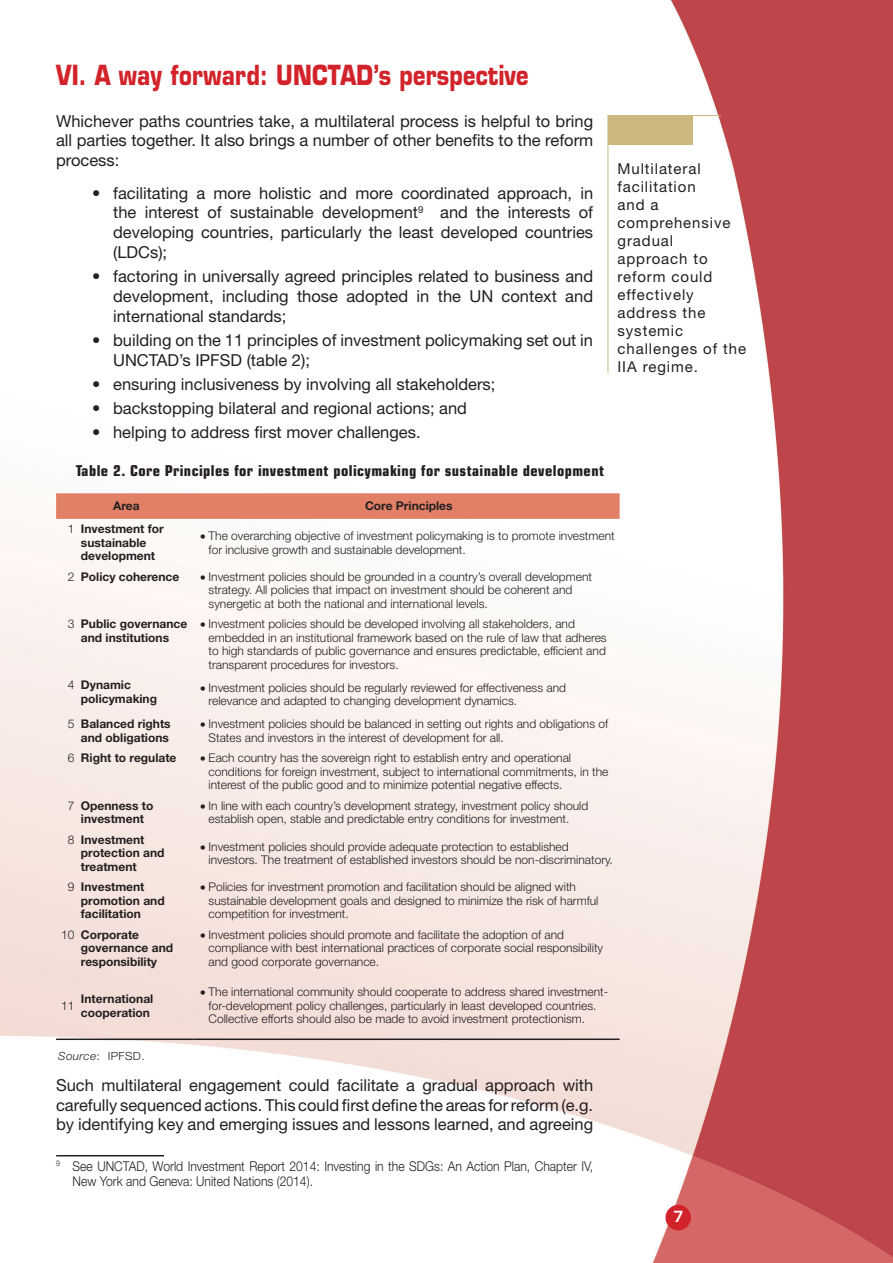
<style>
.page{position:relative;width:893px;height:1263px;background:#fff}
.page>*{position:absolute;margin:0;border:0;box-sizing:border-box;transform-origin:0 0}
.Body{font:700 27px "Eurostile LT Std";letter-spacing:.01em;color:#d2232a;scale:.8 1}
.Body-2{font:16.5px/19.8px "Helvetica Neue LT Std";color:#231f20;text-align:justify}
.Default{font:15px/18px "Helvetica Neue LT Std";letter-spacing:.06em;color:#231f20}
.t1{font:700 condensed 15px "Eurostile LT Std";letter-spacing:.025em;color:#231f20;scale:1.05 1}
.t2{font:600 15px "Eurostile LT Std";color:#fff}
.footnote{font:300 13.5px/15px "Helvetica Neue LT Std";color:#231f20;scale:.9 1}
.t3{font:300 12px/13.5px "Helvetica Neue LT Std";color:#231f20}
.t4{font:700 12px/13.5px "Helvetica Neue LT Std";color:#231f20}
.TABLE_SOURCE{font:300 11.25px "Helvetica Neue LT Std";letter-spacing:.03em;color:#231f20;scale:1.05 1}
.s1{font-style:italic}
</style>
<div class="page">
<img style="left:0;top:0;width:893px;height:1263px">
<div style="left:665px;top:1205px;width:26px;height:25px;background:#d2232a;border-radius:50%"></div>
<svg style="left:56px;top:493px;width:564px;height:26px"></svg>
<hr style="left:56px;top:1038px;width:23px;height:2px;background:#231f20">
<hr style="left:79px;top:1038px;width:114px;height:2px;background:#231f20">
<hr style="left:198px;top:1038px;width:422px;height:2px;background:#231f20">
<hr style="left:56px;top:1155px;width:108px;height:1px;background:#231f20">
<div style="left:608px;top:116px;width:85px;height:28px;background:#ccb77e"></div>
<hr style="left:608px;top:115px;width:1px;height:258px;background:#ccb77e">
<hr style="left:608px;top:115px;width:113px;height:1px;background:#ccb77e">
<p class="Body" style="left:56px;top:59px;width:592px">VI. A way forward: UNCTAD’s perspective</p>
<p class="Body-2" style="left:56px;top:111px;width:539px">Whichever paths countries take, a multilateral process is helpful to bring all parties together. It also brings a number of other benefits to the reform process:</p>
<p class="Body-2" style="left:113px;top:183px;width:482px;text-indent:-21px">• facilitating a more holistic and more coordinated approach, in the interest of sustainable development<sup>9</sup> and the interests of developing countries, particularly the least developed countries (LDCs);</p>
<p class="Body-2" style="left:113px;top:266px;width:481px;text-indent:-21px">• factoring in universally agreed principles related to business and development, including those adopted in the UN context and international standards;</p>
<p class="Body-2" style="left:113px;top:330px;width:481px;text-indent:-21px">• building on the 11 principles of investment policymaking set out in<br>UNCTAD’s IPFSD (table 2);</p>
<p class="Body-2" style="left:92px;top:374px;width:405px">• ensuring inclusiveness by involving all stakeholders;</p>
<p class="Body-2" style="left:92px;top:398px;width:376px">• backstopping bilateral and regional actions; and</p>
<p class="Body-2" style="left:92px;top:422px;width:330px">• helping to address first mover challenges.</p>
<p class="t1" style="left:76px;top:462px;width:504px">Table 2. Core Principles for investment policymaking for sustainable development</p>
<p class="t4" style="left:113px;top:499px;width:28px">Area</p>
<p class="t4" style="left:365px;top:499px;width:89px">Core Principles</p>
<p class="t3" style="left:68px;top:522px;width:8px">1</p>
<p class="t4" style="left:81px;top:522px;width:84px">Investment for sustainable development</p>
<p class="t3" style="left:209px;top:529px;width:408px;text-indent:-9px">• The overarching objective of investment policymaking is to promote investment for inclusive growth and sustainable development.</p>
<p class="t3" style="left:68px;top:570px;width:8px">2</p>
<p class="t4" style="left:81px;top:570px;width:100px">Policy coherence</p>
<p class="t3" style="left:209px;top:570px;width:385px;text-indent:-9px">• Investment policies should be grounded in a country’s overall development strategy. All policies that impact on investment should be coherent and synergetic at both the national and international levels.</p>
<p class="t3" style="left:68px;top:617px;width:8px">3</p>
<p class="t4" style="left:81px;top:617px;width:108px">Public governance and institutions</p>
<p class="t3" style="left:209px;top:617px;width:400px;text-indent:-9px">• Investment policies should be developed involving all stakeholders, and embedded in an institutional framework based on the rule of law that adheres to high standards of public governance and ensures predictable, efficient and transparent procedures for investors.</p>
<p class="t3" style="left:68px;top:678px;width:8px">4</p>
<p class="t4" style="left:81px;top:678px;width:78px">Dynamic policymaking</p>
<p class="t3" style="left:209px;top:681px;width:359px;text-indent:-9px">• Investment policies should be regularly reviewed for effectiveness and relevance and adapted to changing development dynamics.</p>
<p class="t3" style="left:68px;top:717px;width:8px">5</p>
<p class="t4" style="left:81px;top:717px;width:91px">Balanced rights and obligations</p>
<p class="t3" style="left:209px;top:717px;width:401px;text-indent:-9px">• Investment policies should be balanced in setting out rights and obligations of<br>States and investors in the interest of development for all.</p>
<p class="t3" style="left:68px;top:751px;width:8px">6</p>
<p class="t4" style="left:81px;top:751px;width:97px">Right to regulate</p>
<p class="t3" style="left:209px;top:751px;width:401px;text-indent:-9px">• Each country has the sovereign right to establish entry and operational conditions for foreign investment, subject to international commitments, in the interest of the public good and to minimize potential negative effects.</p>
<p class="t3" style="left:68px;top:799px;width:8px">7</p>
<p class="t4" style="left:81px;top:799px;width:74px">Openness to investment</p>
<p class="t3" style="left:209px;top:799px;width:381px;text-indent:-9px">• In line with each country’s development strategy, investment policy should establish open, stable and predictable entry conditions for investment.</p>
<p class="t3" style="left:68px;top:833px;width:8px">8</p>
<p class="t4" style="left:81px;top:832px;width:85px">Investment protection and treatment</p>
<p class="t3" style="left:209px;top:839px;width:406px;text-indent:-9px">• Investment policies should provide adequate protection to established investors. The treatment of established investors should be non-discriminatory.</p>
<p class="t3" style="left:68px;top:880px;width:8px">9</p>
<p class="t4" style="left:81px;top:880px;width:85px">Investment promotion and facilitation</p>
<p class="t3" style="left:209px;top:880px;width:391px;text-indent:-9px">• Policies for investment promotion and facilitation should be aligned with sustainable development goals and designed to minimize the risk of harmful competition for investment.</p>
<p class="t3" style="left:61px;top:927px;width:15px">10</p>
<p class="t4" style="left:81px;top:927px;width:94px">Corporate governance and responsibility</p>
<p class="t3" style="left:209px;top:927px;width:396px;text-indent:-9px">• Investment policies should promote and facilitate the adoption of and compliance with best international practices of corporate social responsibility and good corporate governance.</p>
<p class="t3" style="left:61px;top:998px;width:15px">11</p>
<p class="t4" style="left:81px;top:992px;width:74px">International cooperation</p>
<p class="t3" style="left:209px;top:985px;width:401px;text-indent:-9px">• The international community should cooperate to address shared investment&shy;for-development policy challenges, particularly in least developed countries.<br>Collective efforts should also be made to avoid investment protectionism.</p>
<p class="TABLE_SOURCE" style="left:58px;top:1049px;width:84px"><span class="s1">Source</span>: IPFSD.</p>
<p class="Body-2" style="left:56px;top:1075px;width:539px">Such multilateral engagement could facilitate a gradual approach with carefully sequenced actions. This could first define the areas for reform (e.g. by identifying key and emerging issues and lessons learned, and agreeing</p>
<p class="footnote" style="left:73px;top:1158px;width:580px;text-indent:-16px"><sup>9</sup> See UNCTAD, World Investment Report 2014: Investing in the SDGs: An Action Plan, Chapter IV,<br>New York and Geneva: United Nations (2014).</p>
<p class="Default" style="left:617px;top:159px;width:130px">Multilateral facilitation<br>and a comprehensive gradual approach to reform could effectively address the systemic challenges of the<br>IIA regime.</p>
<p class="t2" style="left:673px;top:1207px;width:12px">7</p>
</div>
